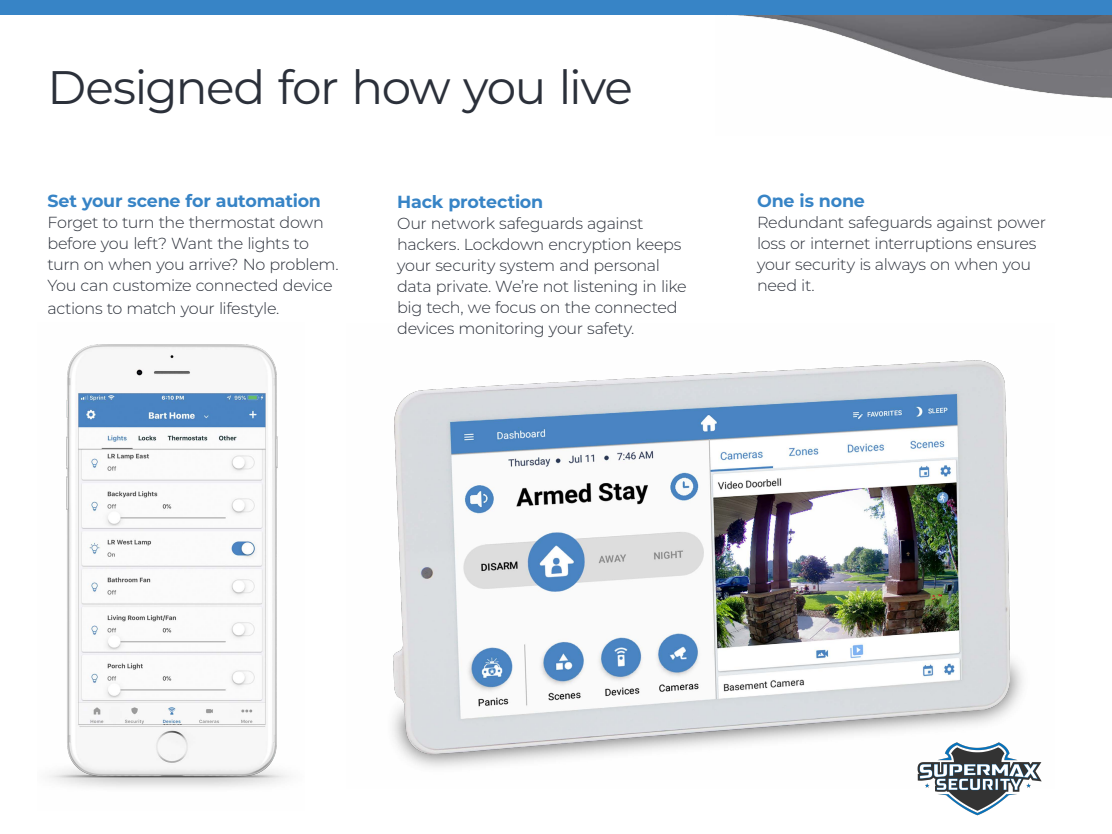
<style>
.page{position:relative;width:1112px;height:834px;background:#fff}
.page>*{position:absolute;margin:0;border:0;box-sizing:border-box;transform-origin:0 0}
.t1{font:47px "Montserrat";letter-spacing:-.03em;color:#2b303a}
.t2{font:700 17.5px "Montserrat";letter-spacing:-.015em;color:#3784c6}
.t3{font:300 16px/21px "Montserrat";letter-spacing:-.025em;color:#2b303a}
</style>
<div class="page">
<img style="left:735px;top:15px;width:377px;height:83px">
<div style="left:0;top:0;width:1112px;height:15px;background:#3784c6"></div>
<img style="left:49px;top:344px;width:240px;height:444px">
<img style="left:392px;top:360px;width:631px;height:408px">
<img style="left:901px;top:739px;width:141px;height:77px">
<h1 class="t1" style="left:48px;top:55px;width:587px">Designed for how you live</h1>
<p class="t2" style="left:48px;top:189px;width:275px">Set your scene for automation</p>
<p class="t3" style="left:48px;top:212px;width:293px">Forget to turn the thermostat down before you left? Want the lights to turn on when you arrive? No problem.<br>You can customize connected device</p>
<p class="t3" style="left:48px;top:297px;width:233px">actions to match your lifestyle.</p>
<p class="t2" style="left:397px;top:189px;width:148px">Hack protection</p>
<p class="t3" style="left:397px;top:212px;width:291px">Our network safeguards against hackers. Lockdown encryption keeps your security system and personal data private. We’re not listening in like big tech, we focus on the connected devices monitoring your safety.</p>
<p class="t2" style="left:757px;top:189px;width:109px">One is none</p>
<p class="t3" style="left:757px;top:212px;width:291px">Redundant safeguards against power loss or internet interruptions ensures your security is always on when you need it.</p>
</div>
